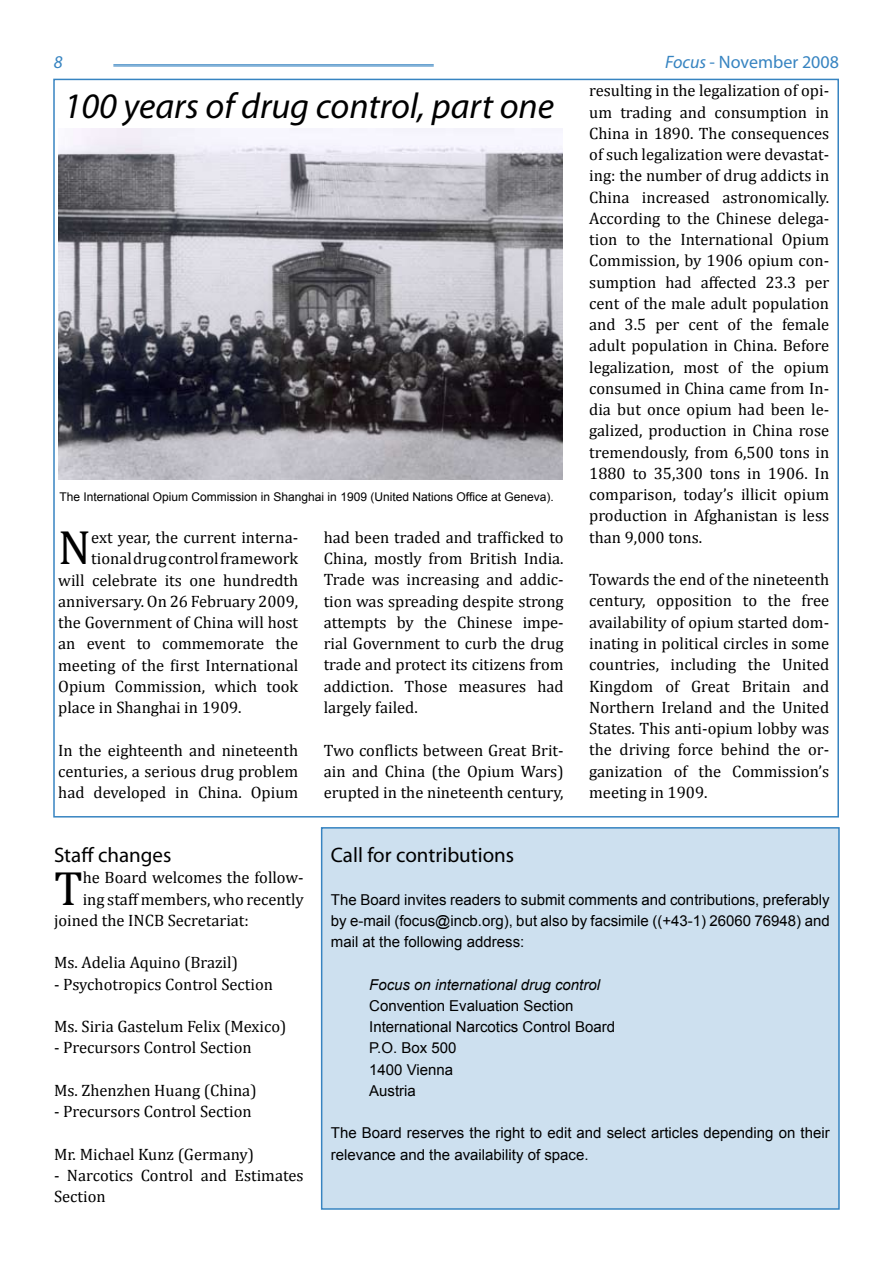
<style>
.page{position:relative;width:893px;height:1263px;background:#fff}
.page>*{position:absolute;margin:0;border:0;box-sizing:border-box;transform-origin:0 0}
.t1{font:48.45px "Cambria";color:#000}
.t2{font:italic 36px "Myriad Pro";color:#000}
.t3{font:21px "Myriad Pro";color:#000}
.t4{font:18px "Myriad Pro";color:#3784c1}
.t5{font:italic 18px "Myriad Pro";color:#3784c1}
.t6{font:16.5px/21.3px "Cambria";color:#000;text-align:justify}
.t7{font:15px/21.3px "Arial";color:#000}
.t8{font:italic 15px "Arial";color:#000}
.t9{font:12px "Arial";color:#000}
.s1{font-style:italic}
</style>
<div class="page">
<hr style="left:113px;top:65px;width:321px;height:1px;background:#3784c1">
<hr style="left:113px;top:66px;width:321px;height:1px;background:#3784c1">
<div style="left:322px;top:828px;width:517px;height:381px;background:#cde0ef"></div>
<div style="left:321px;top:827px;width:519px;height:383px;border:2px solid #3784c1"></div>
<img style="left:58px;top:129px;width:504px;height:350px">
<p class="t5" style="left:54px;top:50px;width:10px">8</p>
<p class="t4" style="left:665px;top:50px;width:175px"><span class="s1">Focus</span> - November 2008</p>
<h2 class="t2" style="left:64px;top:83px;width:492px">100 years of drug control, part one</h2>
<p class="t9" style="left:60px;top:488px;width:496px">The International Opium Commission in Shanghai in 1909 (United Nations Office at Geneva).</p>
<h1 class="t1" style="left:58px;top:519px;width:34px">N</h1>
<p class="t6" style="left:91px;top:527px;width:208px">ext year, the current interna-</p>
<p class="t6" style="left:91px;top:548px;width:208px">tional drug control framework</p>
<p class="t6" style="left:58px;top:569px;width:241px">will celebrate its one hundredth</p>
<p class="t6" style="left:58px;top:590px;width:241px">anniversary. On 26 February 2009,</p>
<p class="t6" style="left:58px;top:612px;width:241px">the Government of China will host</p>
<p class="t6" style="left:58px;top:633px;width:241px">an event to commemorate the</p>
<p class="t6" style="left:58px;top:654px;width:241px">meeting of the first International</p>
<p class="t6" style="left:58px;top:675px;width:241px">Opium Commission, which took</p>
<p class="t6" style="left:58px;top:697px;width:185px">place in Shanghai in 1909.</p>
<p class="t6" style="left:58px;top:739px;width:241px">In the eighteenth and nineteenth centuries, a serious drug problem had developed in China. Opium</p>
<p class="t6" style="left:324px;top:527px;width:241px">had been traded and trafficked to China, mostly from British India.<br>Trade was increasing and addic&shy;tion was spreading despite strong attempts by the Chinese impe&shy;rial Government to curb the drug trade and protect its citizens from addiction. Those measures had largely failed.</p>
<p class="t6" style="left:324px;top:739px;width:241px">Two conflicts between Great Brit&shy;ain and China (the Opium Wars) erupted in the nineteenth century,</p>
<p class="t6" style="left:589px;top:80px;width:241px">resulting in the legalization of opi&shy;um trading and consumption in China in 1890. The consequences of such legalization were devastat&shy;ing: the number of drug addicts in China increased astronomically.<br>According to the Chinese delega&shy;tion to the International Opium Commission, by 1906 opium con&shy;sumption had affected 23.3 per cent of the male adult population and 3.5 per cent of the female adult population in China. Before legalization, most of the opium consumed in China came from In&shy;dia but once opium had been le&shy;galized, production in China rose tremendously, from 6,500 tons in 1880 to 35,300 tons in 1906. In comparison, today’s illicit opium production in Afghanistan is less than 9,000 tons.</p>
<p class="t6" style="left:589px;top:569px;width:241px">Towards the end of the nineteenth century, opposition to the free availability of opium started dom&shy;inating in political circles in some countries, including the United Kingdom of Great Britain and Northern Ireland and the United States. This anti-opium lobby was the driving force behind the or&shy;ganization of the Commission’s meeting in 1909.</p>
<p class="t3" style="left:54px;top:842px;width:119px">Staff changes</p>
<h1 class="t1" style="left:54px;top:859px;width:30px">T</h1>
<p class="t6" style="left:83px;top:867px;width:222px">he Board welcomes the follow-</p>
<p class="t6" style="left:83px;top:888px;width:222px">ing staff members, who recently</p>
<p class="t6" style="left:54px;top:909px;width:196px">joined the INCB Secretariat:</p>
<p class="t6" style="left:54px;top:952px;width:186px">Ms. Adelia Aquino (Brazil)</p>
<p class="t6" style="left:54px;top:973px;width:221px">- Psychotropics Control Section</p>
<p class="t6" style="left:54px;top:1016px;width:234px">Ms. Siria Gastelum Felix (Mexico)</p>
<p class="t6" style="left:54px;top:1037px;width:199px">- Precursors Control Section</p>
<p class="t6" style="left:54px;top:1079px;width:204px">Ms. Zhenzhen Huang (China)</p>
<p class="t6" style="left:54px;top:1101px;width:199px">- Precursors Control Section</p>
<p class="t6" style="left:54px;top:1143px;width:202px">Mr. Michael Kunz (Germany)</p>
<p class="t6" style="left:54px;top:1164px;width:251px">- Narcotics Control and Estimates<br>Section</p>
<p class="t3" style="left:331px;top:842px;width:185px">Call for contributions</p>
<p class="t7" style="left:331px;top:889px;width:500px;text-align:justify">The Board invites readers to submit comments and contributions, preferably by e-mail (focus@incb.org), but also by facsimile ((+43-1) 26060 76948) and mail at the following address:</p>
<p class="t8" style="left:369px;top:974px;width:232px">Focus on international drug control</p>
<p class="t7" style="left:369px;top:995px;width:247px">Convention Evaluation Section<br>International Narcotics Control Board<br>P.O. Box 500<br>1400 Vienna<br>Austria</p>
<p class="t7" style="left:331px;top:1122px;width:500px">The Board reserves the right to edit and select articles depending on their relevance and the availability of space.</p>
</div>
